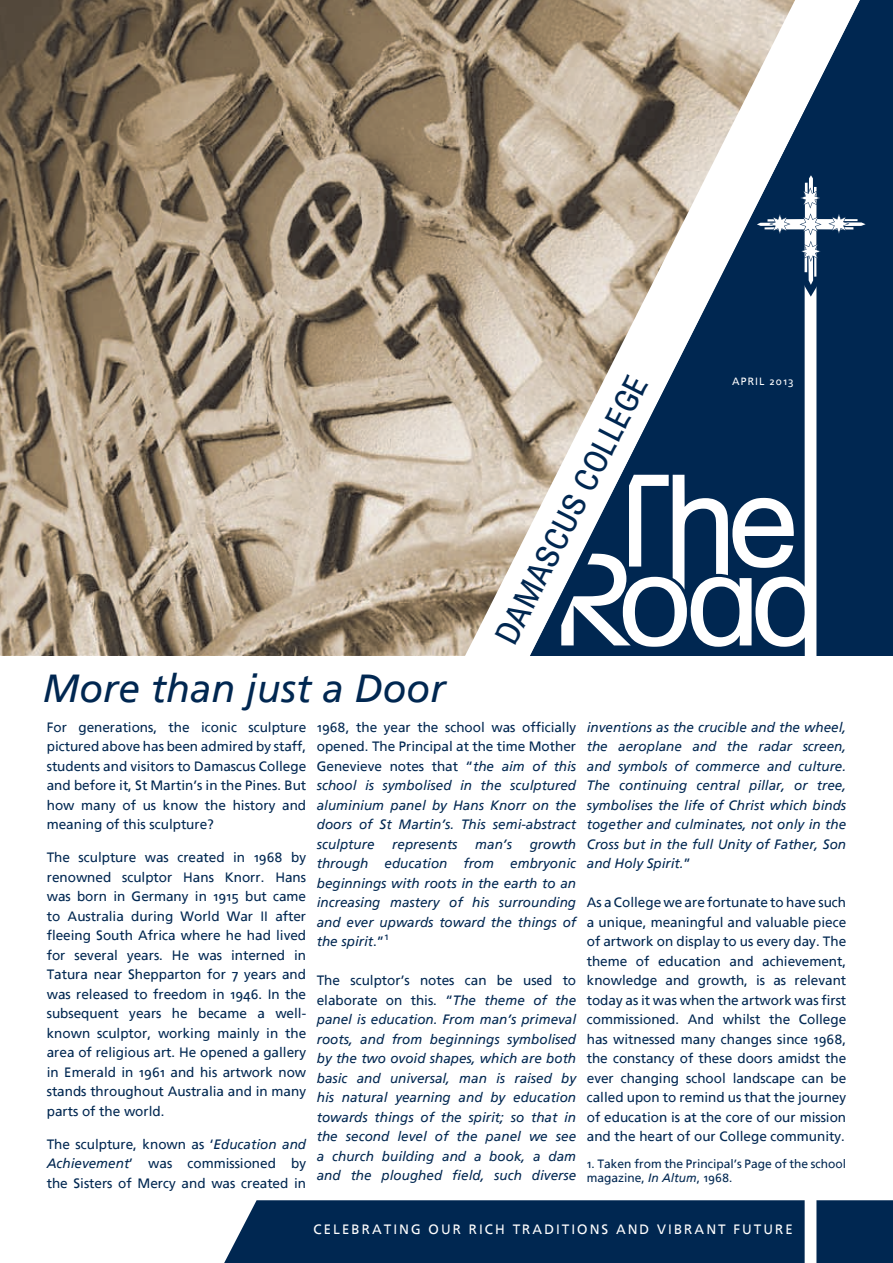
<style>
.page{position:relative;width:893px;height:1263px;background:#fff}
.page>*{position:absolute;margin:0;border:0;box-sizing:border-box;transform-origin:0 0}
.t1{font:italic 39px "Frutiger Linotype";color:#002751}
.t2{font:33px "Brown";color:#002751}
.t3{font:13.5px/19.5px "Frutiger Linotype";color:#002751;text-align:justify}
.t4{font:italic 13.5px/19.5px "Frutiger Linotype";color:#002751;text-align:justify}
.t5{font:13.5px "Frutiger Linotype";letter-spacing:.15em;color:#fff}
.t6{font:12px/13.5px "Frutiger Linotype";color:#002751}
.t7{font:10.5px "Frutiger Linotype";letter-spacing:.1em;color:#fff}
.s1{font-style:italic}
.s2{font-style:normal}
</style>
<div class="page">
<div style="left:0;top:0;width:893px;height:656px;background:#002751"></div>
<div style="left:224px;top:1200px;width:669px;height:63px;background:#002751"></div>
<svg style="left:755px;top:1200px;width:61px;height:63px;fill:#002751"></svg>
<img style="left:0;top:0;width:465px;height:656px">
<svg style="left:465px;top:0;width:395px;height:656px"></svg>
<h1 class="t1" style="left:43px;top:666px;width:405px">More than just a Door</h1>
<h2 class="t2" style="left:488px;top:633px;width:299px;rotate:-63deg">DAMASCUS COLLEGE</h2>
<p class="t7" style="left:732px;top:375px;width:63px">APRIL 2013</p>
<p class="t3" style="left:47px;top:717px;width:261px">For generations, the iconic sculpture pictured above has been admired by staff, students and visitors to Damascus College and before it, St Martin’s in the Pines. B ut how many of us know the history and meaning of this sculpture?</p>
<p class="t3" style="left:47px;top:848px;width:261px">The sculpture was created in 1968 by renowned sculptor Hans Knorr. Hans was born in Germany in 1915 but came to Australia during World War II after fleeing South Africa where he had lived for several years. H e was interned in Tatura near Shepparton for 7 years and was released to freedom in 1946. In the subsequent years he became a well&shy;known sculptor, working mainly in the area of religious art. He opened a gallery in Emerald in 1961 and his artwork now stands throughout Australia and in many parts of the world.</p>
<p class="t3" style="left:47px;top:1134px;width:261px">The sculpture, known as ‘<span class="s1">Education and Achievement</span>’ was commissioned by the Sisters of Mercy and was created in</p>
<p class="t4" style="left:317px;top:717px;width:261px"><span class="s2">1968, the year the school was officially opened. The Principal at the time Mother Genevieve notes that “</span>the aim of this school is symbolised in the sculptured aluminium panel by Hans Knorr on the doors of St Martin’s. This semi-abstract sculpture</p>
<p class="t4" style="left:317px;top:834px;width:261px;text-indent:213px">growth through education from embryonic beginnings with roots in the earth to an increasing mastery of his surrounding and ever upwards toward the things of the spirit<span class="s2">.”</span><sup>1</sup></p>
<p class="t4" style="left:317px;top:971px;width:261px"><span class="s2">The sculptor’s notes can be used to elaborate on this. “</span>The theme of the panel is education. From man’s primeval roots, and from beginnings symbolised by the two ovoid shapes, which are both basic and universal, man is raised by his natural yearning and by education towards things of the spirit; so that in the second level of the panel we see a church building and a book, a dam and the ploughed field, such diverse</p>
<p class="t4" style="left:392px;top:834px;width:67px">represents</p>
<p class="t4" style="left:475px;top:834px;width:38px">man’s</p>
<p class="t4" style="left:587px;top:717px;width:261px">inventions as the crucible and the wheel, the aeroplane and the radar screen, and symbols of commerce and culture.<br>The continuing central pillar, or tree, symbolises the life of Christ which binds together and culminates, not only in the Cross but in the full Unity of Father, Son and Holy Spirit.<span class="s2">”</span></p>
<p class="t3" style="left:587px;top:893px;width:261px">As a College we are fortunate to have such a unique, meaningful and valuable piece of artwork on display to us every day. The theme of education and achievement, knowledge and growth, is as relevant today as it was when the artwork was first commissioned. And whilst the College has witnessed many changes since 1968, the constancy of these doors amidst the ever changing school landscape can be called upon to remind us that the journey of education is at the core of our mission and the heart of our College community.</p>
<p class="t6" style="left:587px;top:1157px;width:261px">1. Taken from the Principal’s Page of the school magazine, <span class="s1">In Altum</span>, 1968.</p>
<p class="t5" style="left:313px;top:1221px;width:164px">Cel ebra ti ng our ric</p>
<p class="t5" style="left:495px;top:1221px;width:299px">h tra di tions a nd vi bra nt future</p>
</div>
